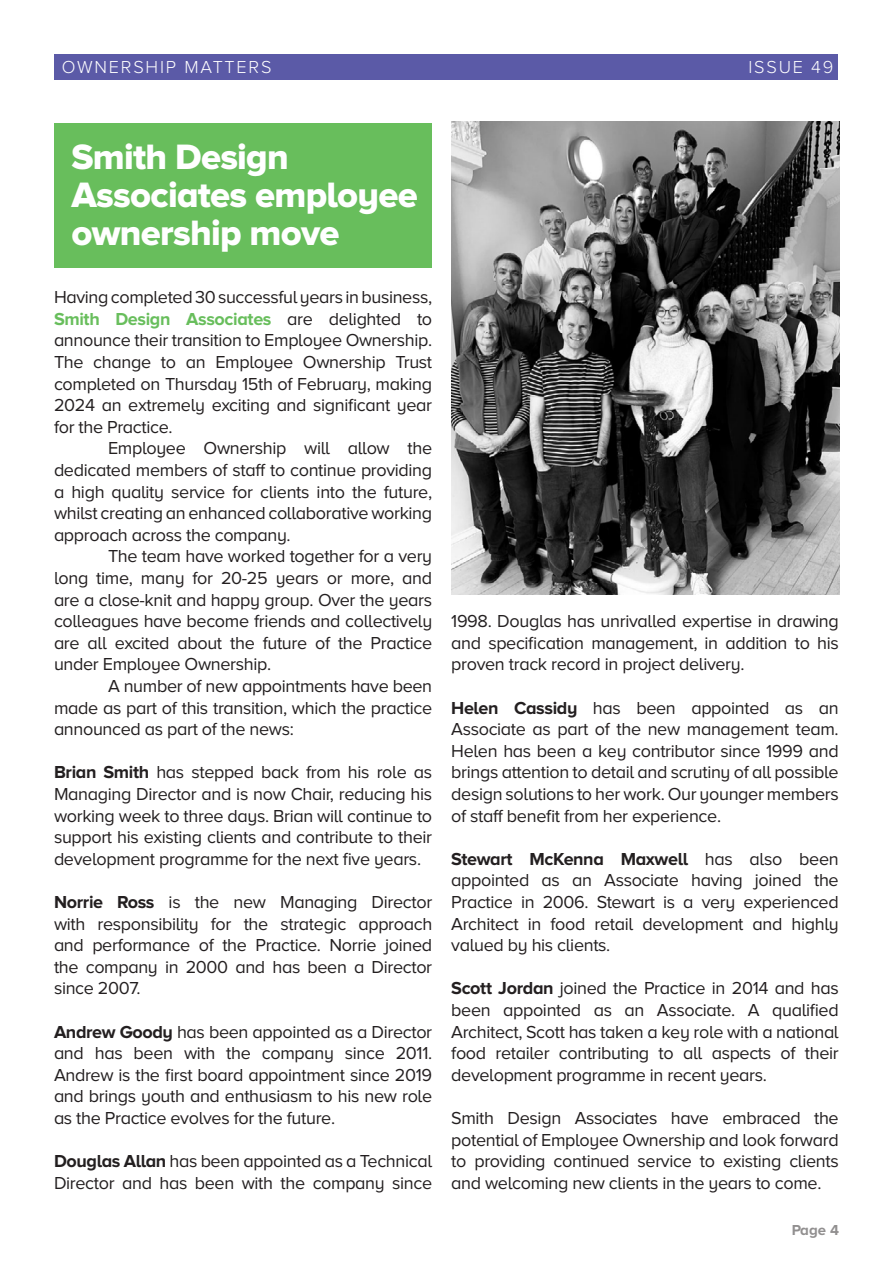
<style>
.page{position:relative;width:893px;height:1263px;background:#fff}
.page>*{position:absolute;margin:0;border:0;box-sizing:border-box;transform-origin:0 0}
.t1{font:36.6px/37.8px "Proxima Nova A Extrabld";letter-spacing:-.02em;color:#fff}
.t2{font:18px/21.6px "Proxima Nova A";letter-spacing:-.02em;color:#231f20;text-align:justify}
.t3{font:300 18px "Proxima Nova A";letter-spacing:.1em;color:#fff}
.t4{font:700 15px "Proxima Nova A";color:#231f20}
.s1{font-weight:700;color:#68be5c}
.s2{font-weight:700}
</style>
<div class="page">
<div style="left:54px;top:54px;width:783px;height:26px;background:#5b5aa7"></div>
<img style="left:452px;top:121px;width:387px;height:473px">
<div style="left:54px;top:123px;width:378px;height:145px;background:#68be5c"></div>
<p class="t3" style="left:62px;top:57px;width:211px">OWNERSHIP MATTERS</p>
<p class="t3" style="left:748px;top:57px;width:86px">ISSUE 49</p>
<p class="t1" style="left:71px;top:137px;width:348px">Smith Design<br>Associates employee ownership move</p>
<p class="t2" style="left:54px;top:286px;width:380px">Having completed 30 successful years in business, <span class="s1">Smith Design Associates</span> are delighted to announce their transition to Employee Ownership.<br>The change to an Employee Ownership Trust completed on Thursday 15th of February, making 2024 an extremely exciting and significant year for the Practice.</p>
<p class="t2" style="left:54px;top:437px;width:380px;text-indent:54px">Employee Ownership will allow the dedicated members of staff to continue providing a high quality service for clients into the future, whilst creating an enhanced collaborative working approach across the company.</p>
<p class="t2" style="left:54px;top:545px;width:380px;text-indent:54px">The team have worked together for a very long time, many for 20-25 years or more, and are a close-knit and happy group. Over the years colleagues have become friends and collectively are all excited about the future of the Practice under Employee Ownership.</p>
<p class="t2" style="left:54px;top:675px;width:380px;text-indent:54px">A number of new appointments have been made as part of this transition, which the practice announced as part of the news:</p>
<p class="t2" style="left:54px;top:761px;width:380px"><span class="s2">Brian Smith</span> has stepped back from his role as Managing Director and is now Chair, reducing his working week to three days. Brian will continue to support his existing clients and contribute to their development programme for the next five years.</p>
<p class="t2" style="left:54px;top:891px;width:380px"><span class="s2">Norrie Ross</span> is the new Managing Director with responsibility for the strategic approach and performance of the Practice. Norrie joined the company in 2000 and has been a Director since 2007.</p>
<p class="t2" style="left:54px;top:1020px;width:380px"><span class="s2">Andrew Goody</span> has been appointed as a Director and has been with the company since 2011.<br>Andrew is the first board appointment since 2019 and brings youth and enthusiasm to his new role as the Practice evolves for the future.</p>
<p class="t2" style="left:54px;top:1150px;width:380px"><span class="s2">Douglas Allan</span> has been appointed as a Technical<br>Director and has been with the company since</p>
<p class="t2" style="left:451px;top:610px;width:389px">1998. Douglas has unrivalled expertise in drawing and specification management, in addition to his proven track record in project delivery.</p>
<p class="t2" style="left:451px;top:696px;width:389px"><span class="s2">Helen Cassidy</span> has been appointed as an Associate as part of the new management team.<br>Helen has been a key contributor since 1999 and brings attention to detail and scrutiny of all possible design solutions to her work. Our younger members of staff benefit from her experience.</p>
<p class="t2" style="left:451px;top:848px;width:389px"><span class="s2">Stewart McKenna Maxwell</span> has also been appointed as an Associate having joined the Practice in 2006. Stewart is a very experienced Architect in food retail development and highly valued by his clients.</p>
<p class="t2" style="left:451px;top:977px;width:389px"><span class="s2">Scott Jordan</span> joined the Practice in 2014 and has been appointed as an Associate. A qualified Architect, Scott has taken a key role with a national food retailer contributing to all aspects of their development programme in recent years.</p>
<p class="t2" style="left:451px;top:1107px;width:389px">Smith Design Associates have embraced the potential of Employee Ownership and look forward to providing continued service to existing clients and welcoming new clients in the years to come.</p>
<p class="t4" style="left:791px;top:1222px;width:49px">Page 4</p>
</div>
